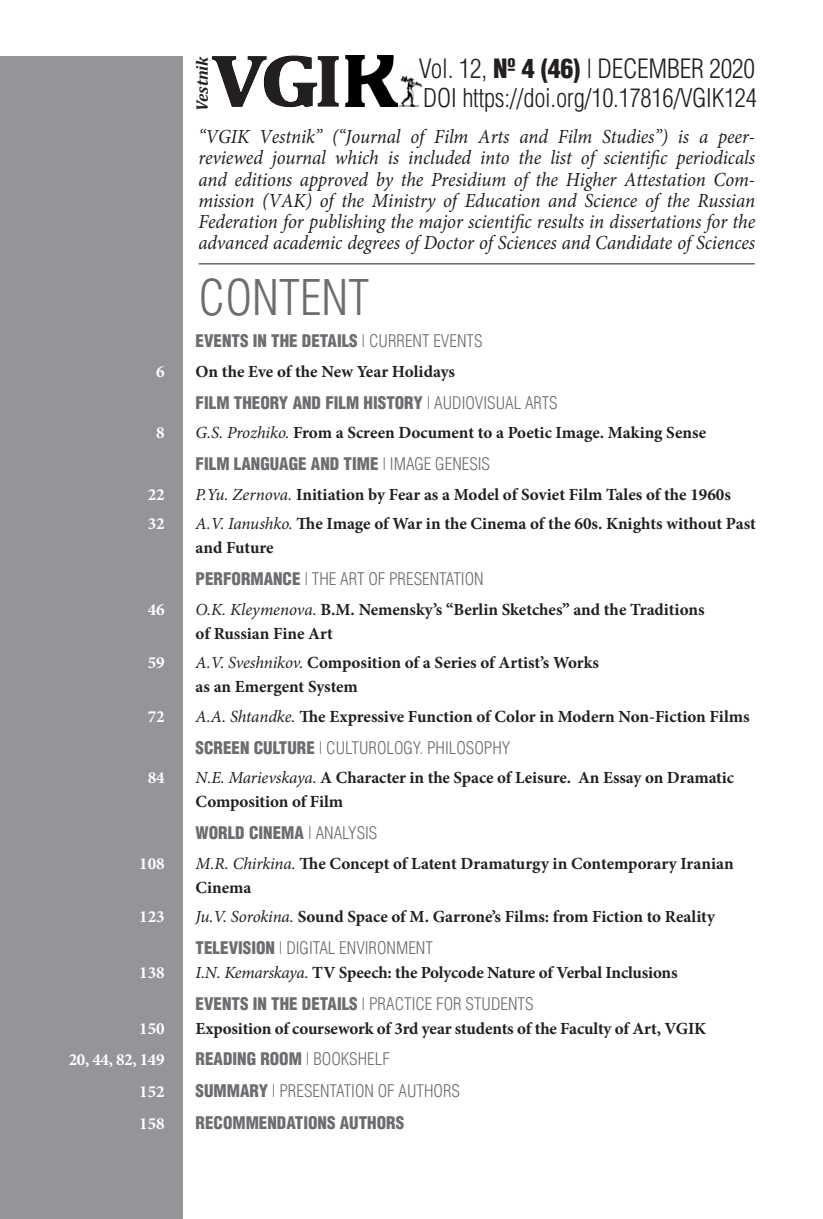
<style>
.page{position:relative;width:823px;height:1219px;background:#fff}
.page>*{position:absolute;margin:0;border:0;box-sizing:border-box;transform-origin:0 0}
.t1{font:700 74px "Cambria";color:#231f20;scale:1.15 1}
.t2{font:48px "AG Letterica Cond L";color:#6c6d70}
.t3{font:26px "AG Letterica Cond L";letter-spacing:-.01em;color:#231f20}
.t4{font:25.2px "AG Letterica Cond L";letter-spacing:-.01em;color:#231f20}
.t5{font:italic 20px/21px "Minion Pro";letter-spacing:-.005em;color:#231f20;text-align:justify;scale:.94 1}
.t6{font:700 17px/24px "Minion Pro";letter-spacing:-.005em;color:#231f20}
.t7{font:700 17px "AG Letterica Cond L";color:#6c6d70}
.t8{font:17px "AG Letterica Cond L";color:#6c6d70}
.t9{font:700 17px "Minion Pro";color:#fff}
.t10{font:italic 700 16.6px "Cambria";letter-spacing:-.005em;color:#231f20}
.s1{font-weight:400}
.s2{font-weight:700}
.s3{font-weight:400;font-style:italic}
</style>
<div class="page">
<div style="left:0;top:57px;width:183px;height:1162px;background:#939598"></div>
<svg style="left:212px;top:55px;width:127px;height:53px"></svg>
<img style="left:398px;top:75px;width:24px;height:32px">
<svg style="left:419px;top:100px;width:4px;height:7px"></svg>
<hr style="left:198px;top:263px;width:556px;height:1px;background:#231f20">
<img style="left:345px;top:56px;width:52px;height:51px">
<p class="t10" style="left:190px;top:111px;width:56px;rotate:-90deg">Vestnik</p>
<h1 class="t1" style="left:211px;top:29px;width:114px">VGI</h1>
<p class="t5" style="left:198px;top:127px;width:593px">“VGIK Vestnik” (“Journal of Film Arts and Film Studies”) is a peer&shy;reviewed journal which is included into the list of scientific periodicals and editions approved by the Presidium of the Higher Attestation Com&shy;mission (VAK) of the Ministry of Education and Science of the Russian Federation for publishing the major scientific results in dissertations for the advanced academic degrees of Doctor of Sciences and Candidate of Sciences</p>
<h2 class="t2" style="left:198px;top:270px;width:172px">CONTENT</h2>
<p class="t7" style="left:195px;top:331px;width:288px">EVENTS IN THE DETAILS <span class="s1">| CURRENT EVENTS</span></p>
<h3 class="t3" style="left:418px;top:53px;width:337px">Vol. 12, <span class="s2">№ 4 (46)</span> | DECEMBER 2020</h3>
<h3 class="t4" style="left:423px;top:84px;width:335px">DOI https://doi.org/10.17816/VGIK124</h3>
<p class="t9" style="left:156px;top:359px;width:10px">6</p>
<p class="t6" style="left:195px;top:359px;width:261px">On the Еve of the New Year Holidays</p>
<p class="t7" style="left:195px;top:392px;width:363px">FILM THEORY AND FILM HISTORY <span class="s1">| AUDIOVISUAL ARTS</span></p>
<p class="t9" style="left:156px;top:421px;width:10px">8</p>
<p class="t6" style="left:195px;top:420px;width:511px"><span class="s3">G.S. Prozhiko.</span> From a Screen Document to a Poetic Image. Making Sense</p>
<p class="t7" style="left:195px;top:453px;width:296px">FILM LANGUAGE AND TIME <span class="s1">| IMAGE GENESIS</span></p>
<p class="t9" style="left:148px;top:482px;width:18px">22</p>
<p class="t6" style="left:195px;top:482px;width:536px"><span class="s3">P.Yu. Zernova.</span> Initiation by Fear as a Model of Soviet Film Tales of the 1960s</p>
<p class="t9" style="left:148px;top:512px;width:18px">32</p>
<p class="t6" style="left:195px;top:511px;width:561px"><span class="s3">A.V. Ianushko.</span> The Image of War in the Cinema of the 60s. Knights without Past and Future</p>
<p class="t8" style="left:195px;top:569px;width:289px"><span class="s2">PERFORMANCE</span> | THE ART OF PRESENTATION</p>
<p class="t9" style="left:148px;top:597px;width:18px">46</p>
<p class="t6" style="left:195px;top:597px;width:510px"><span class="s3">O.K. Kleymenova.</span> B.M. Nemensky’s “Berlin Sketches” and the Traditions of Russian Fine Art</p>
<p class="t9" style="left:148px;top:651px;width:18px">59</p>
<p class="t6" style="left:195px;top:651px;width:404px"><span class="s3">A.V. Sveshnikov.</span> Composition of a Series of Artist’s Works as an Emergent System</p>
<p class="t9" style="left:148px;top:704px;width:18px">72</p>
<p class="t6" style="left:195px;top:704px;width:555px"><span class="s3">A.A. Shtandke.</span> The Expressive Function of Color in Modern Non-Fiction Films</p>
<p class="t8" style="left:195px;top:737px;width:316px"><span class="s2">SCREEN CULTURE</span> | CULTUROLOGY. PHILOSOPHY</p>
<p class="t9" style="left:148px;top:766px;width:18px">84</p>
<p class="t6" style="left:195px;top:766px;width:539px"><span class="s3">N.E. Marievskaya.</span> A Character in the Space of Leisure. An Essay on Dramatic<br>Composition of Film</p>
<p class="t7" style="left:195px;top:822px;width:183px">WORLD CINEMA <span class="s1">| ANALYSIS</span></p>
<p class="t9" style="left:139px;top:851px;width:27px">108</p>
<p class="t6" style="left:195px;top:851px;width:539px"><span class="s3">M.R. Chirkina.</span> The Concept of Latent Dramaturgy in Contemporary Iranian<br>Cinema</p>
<p class="t9" style="left:139px;top:905px;width:27px">123</p>
<p class="t6" style="left:195px;top:905px;width:520px"><span class="s3">Ju.V. Sorokina.</span> Sound Space of M. Garrone’s Films: from Fiction to Reality</p>
<p class="t8" style="left:195px;top:938px;width:239px"><span class="s2">TELEVISION</span> | DIGITAL ENVIRONMENT</p>
<p class="t9" style="left:139px;top:960px;width:27px">138</p>
<p class="t6" style="left:195px;top:960px;width:483px"><span class="s3">I.N. Kemarskaya.</span> TV Speech: the Polycode Nature of Verbal Inclusions</p>
<p class="t8" style="left:195px;top:993px;width:339px"><span class="s2">EVENTS IN THE DETAILS</span> | PRACTICE FOR STUDENTS</p>
<p class="t9" style="left:139px;top:1016px;width:27px">150</p>
<p class="t6" style="left:195px;top:1016px;width:512px">Exposition of coursework of 3rd year students of the Faculty of Art, VGIK</p>
<p class="t7" style="left:195px;top:1049px;width:196px">READING ROOM <span class="s1">| BOOKSHELF</span></p>
<p class="t9" style="left:139px;top:1079px;width:27px">152</p>
<p class="t8" style="left:195px;top:1081px;width:266px"><span class="s2">SUMMARY</span> | PRESENTATION OF AUTHORS</p>
<p class="t9" style="left:139px;top:1111px;width:27px">158</p>
<p class="t7" style="left:195px;top:1112px;width:210px">RECOMMENDATIONS AUTHORS</p>
<p class="t9" style="left:69px;top:1047px;width:97px">20, 44, 82, 149</p>
</div>
